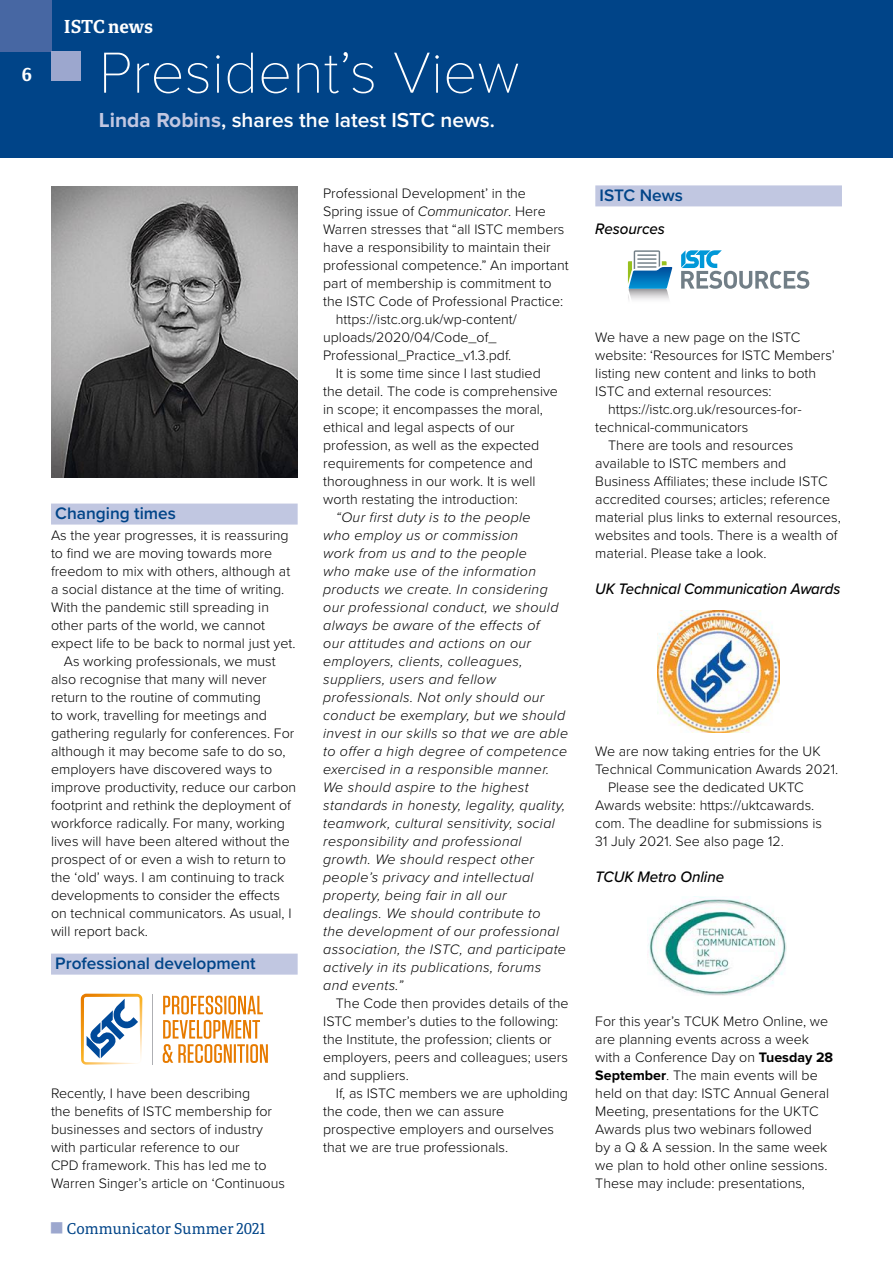
<style>
.page{position:relative;width:893px;height:1263px;background:#fff}
.page>*{position:absolute;margin:0;border:0;box-sizing:border-box;transform-origin:0 0}
.Heading_H1{font:100 60px "Proxima Nova T";color:#fff}
.Heading_H2{font:600 21px "Proxima Nova";color:#fff}
.H3_Running_Head_Sect{font:700 18px "Portada";letter-spacing:-.005em;color:#fff}
.Subhead_H3_Blue_Bar{font:600 17.25px "Proxima Nova";color:#048}
.Subhead_H4{font:italic 500 15.75px "Proxima Nova";letter-spacing:-.005em;color:#000;scale:.95 1}
.Body_Copy{font:italic 500 15.75px "Proxima Nova";letter-spacing:-.005em;color:#000;scale:.96 1}
.Subhead_H4-2{font:italic 500 15.75px "Proxima Nova";letter-spacing:-.005em;color:#000;scale:.96 1}
.t1{font:15px "Portada";color:#048}
.Body_Copy-2{font:300 14.25px/18px "Proxima Nova";color:#000}
.Body_Copy__first{font:300 14.25px/18px "Proxima Nova";color:#000}
.Body_Copy-3{font:italic 300 14.25px/18px "Proxima Nova";letter-spacing:.025em;color:#000}
.s1{font-weight:700;color:#c1c7e1}
.s2{color:#9ca7ce}
.s3{font-style:italic}
.s4{font-weight:700}
</style>
<div class="page">
<div style="left:0;top:0;width:893px;height:157px;background:#048"></div>
<div style="left:51px;top:504px;width:247px;height:21px;background:#c1c7e1"></div>
<div style="left:51px;top:954px;width:247px;height:21px;background:#c1c7e1"></div>
<img style="left:51px;top:186px;width:247px;height:292px">
<div style="left:595px;top:185px;width:247px;height:21px;background:#c1c7e1"></div>
<hr style="left:152px;top:994px;width:1px;height:70px;background:#aeafb3">
<svg style="left:81px;top:994px;width:61px;height:70px"></svg>
<svg style="left:163px;top:996px;width:105px;height:67px"></svg>
<svg style="left:681px;top:250px;width:128px;height:39px"></svg>
<svg style="left:628px;top:250px;width:44px;height:39px"></svg>
<img style="left:628px;top:289px;width:41px;height:11px">
<img style="left:658px;top:611px;width:122px;height:122px">
<img style="left:647px;top:896px;width:140px;height:99px">
<div style="left:0;top:0;width:51px;height:51px;background:#4767a3"></div>
<div style="left:51px;top:51px;width:30px;height:30px;background:#9ca7ce"></div>
<p class="H3_Running_Head_Sect" style="left:22px;top:61px;width:12px">6</p>
<p class="H3_Running_Head_Sect" style="left:64px;top:13px;width:91px">ISTC news</p>
<p class="Heading_H1" style="left:99px;top:28px;width:422px">President’s View</p>
<p class="Heading_H2" style="left:99px;top:105px;width:398px"><span class="s1">Linda Robins</span>, shares the latest ISTC news.</p>
<p class="Subhead_H3_Blue_Bar" style="left:55px;top:500px;width:122px">Changing times</p>
<p class="Body_Copy__first" style="left:51px;top:525px;width:246px">As the year progresses, it is reassuring to find we are moving towards more freedom to mix with others, although at a social distance at the time of writing.<br>With the pandemic still spreading in other parts of the world, we cannot expect life to be back to normal just yet.</p>
<p class="Body_Copy-2" style="left:51px;top:651px;width:247px;text-indent:13px">As working professionals, we must also recognise that many will never return to the routine of commuting<br>to work, travelling for meetings and gathering regularly for conferences. For although it may become safe to do so, employers have discovered ways to improve productivity, reduce our carbon footprint and rethink the deployment of workforce radically. For many, working lives will have been altered without the prospect of or even a wish to return to the ‘old’ ways. I am continuing to track developments to consider the effects on technical communicators. As usual, I will report back.</p>
<p class="Subhead_H3_Blue_Bar" style="left:55px;top:950px;width:202px">Professional development</p>
<p class="Body_Copy__first" style="left:51px;top:1083px;width:235px">Recently, I have been describing<br>the benefits of ISTC membership for businesses and sectors of industry with particular reference to our<br>CPD framework. This has led me to Warren Singer’s article on ‘Continuous</p>
<p class="t1" style="left:50px;top:1217px;width:218px"><span class="s2">■</span> Communicator Summer 2021</p>
<p class="Body_Copy__first" style="left:323px;top:183px;width:247px">Professional Development’ in the Spring issue of <span class="s3">Communicator</span>. Here Warren stresses that “all ISTC members have a responsibility to maintain their professional competence.” An important part of membership is commitment to the ISTC Code of Professional Practice:</p>
<p class="Body_Copy-2" style="left:323px;top:309px;width:195px;text-indent:13px">https://istc.org.uk/wp-content/ uploads/2020/04/Code_of_<br>Professional_Practice_v1.3.pdf.</p>
<p class="Body_Copy-2" style="left:323px;top:363px;width:236px;text-indent:13px">It is some time since I last studied the detail. The code is comprehensive in scope; it encompasses the moral, ethical and legal aspects of our profession, as well as the expected requirements for competence and thoroughness in our work. It is well worth restating the introduction:</p>
<p class="Body_Copy-3" style="left:323px;top:507px;width:246px;text-indent:13px">“Our first duty is to the people<br>who employ us or commission<br>work from us and to the people<br>who make use of the information products we create. In considering our professional conduct, we should always be aware of the effects of<br>our attitudes and actions on our employers, clients, colleagues, suppliers, users and fellow professionals. Not only should our conduct be exemplary, but we should invest in our skills so that we are able to offer a high degree of competence exercised in a responsible manner.<br>We should aspire to the highest standards in honesty, legality, quality, teamwork, cultural sensitivity, social responsibility and professional growth. We should respect other people’s privacy and intellectual property, being fair in all our dealings. We should contribute to<br>the development of our professional association, the ISTC, and participate actively in its publications, forums and events.”</p>
<p class="Body_Copy-2" style="left:323px;top:993px;width:247px;text-indent:13px">The Code then provides details of the ISTC member’s duties to the following: the Institute, the profession; clients or employers, peers and colleagues; users and suppliers.</p>
<p class="Body_Copy-2" style="left:323px;top:1083px;width:246px;text-indent:13px">If, as ISTC members we are upholding the code, then we can assure prospective employers and ourselves that we are true professionals.</p>
<p class="Subhead_H3_Blue_Bar" style="left:600px;top:182px;width:85px">ISTC News</p>
<p class="Subhead_H4-2" style="left:595px;top:217px;width:74px">Resources</p>
<p class="Body_Copy__first" style="left:595px;top:327px;width:241px">We have a new page on the ISTC website: ‘Resources for ISTC Members’ listing new content and links to both ISTC and external resources:</p>
<p class="Body_Copy-2" style="left:595px;top:399px;width:208px;text-indent:13px">https://istc.org.uk/resources-for&shy;technical-communicators</p>
<p class="Body_Copy-2" style="left:595px;top:435px;width:247px;text-indent:13px">There are tools and resources available to ISTC members and Business Affiliates; these include ISTC accredited courses; articles; reference material plus links to external resources, websites and tools. There is a wealth of material. Please take a look.</p>
<p class="Subhead_H4" style="left:595px;top:577px;width:259px">UK Technical Communication Awards</p>
<p class="Body_Copy__first" style="left:595px;top:741px;width:244px">We are now taking entries for the UK<br>Technical Communication Awards 2021.</p>
<p class="Body_Copy-2" style="left:595px;top:777px;width:228px;text-indent:13px">Please see the dedicated UKTC Awards website: https://uktcawards. com. The deadline for submissions is 31 July 2021. See also page 12.</p>
<p class="Body_Copy" style="left:595px;top:865px;width:136px">TCUK Metro Online</p>
<p class="Body_Copy-2" style="left:595px;top:1011px;width:239px">For this year’s TCUK Metro Online, we are planning events across a week with a Conference Day on <span class="s4">Tuesday 28<br>September</span>. The main events will be held on that day: ISTC Annual General Meeting, presentations for the UKTC Awards plus two webinars followed<br>by a Q &amp; A session. In the same week we plan to hold other online sessions.<br>These may include: presentations,</p>
</div>
